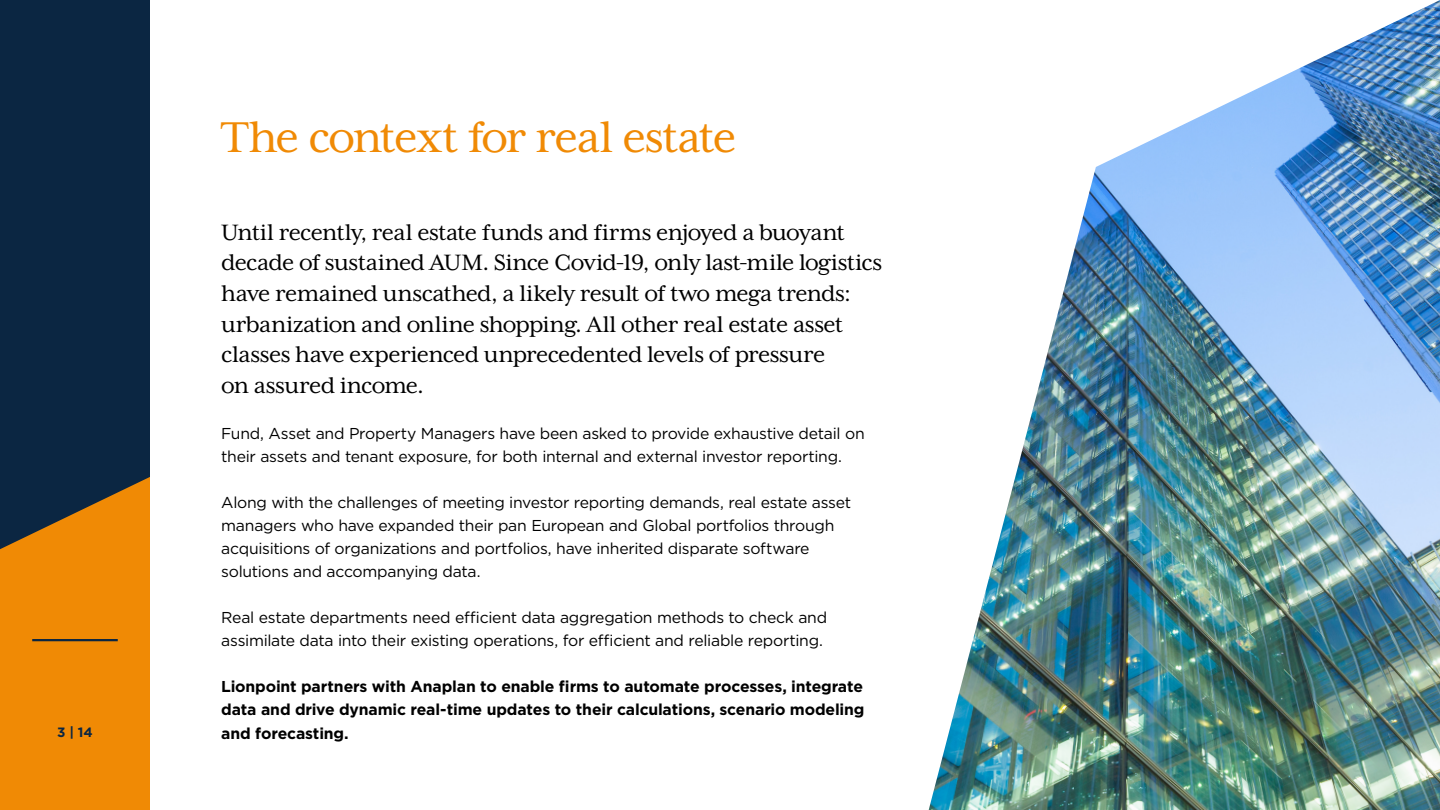
<style>
.page{position:relative;width:1440px;height:810px;background:#fff}
.page>*{position:absolute;margin:0;border:0;box-sizing:border-box;transform-origin:0 0}
.t1{font:49.5px "Mrs Eaves XL Serif OT";letter-spacing:-.04em;color:#f08a05}
.t2{font:25.5px/30.6px "Mrs Eaves XL Serif OT";letter-spacing:-.025em;color:#000}
.t3{font:15.75px/23.2px "Gotham";letter-spacing:-.015em;color:#000}
.t4{font:700 15.75px/23.2px "Gotham";letter-spacing:-.01em;color:#000;text-align:justify}
.t5{font:700 13.5px "Gotham";color:#0b2642}
</style>
<div class="page">
<div style="left:0;top:0;width:150px;height:810px;background:#0b2642"></div>
<svg style="left:0;top:477px;width:150px;height:333px;background:#d67e0b"></svg>
<hr style="left:32px;top:639px;width:86px;height:2px;background:#0b2642">
<img style="left:929px;top:0;width:511px;height:810px">
<p class="t5" style="left:57px;top:723px;width:37px">3 | 14</p>
<h1 class="t1" style="left:221px;top:111px;width:517px">The context for real estate</h1>
<p class="t2" style="left:221px;top:217px;width:662px">Until recently, real estate funds and firms enjoyed a buoyant decade of sustained AUM. Since Covid-19, only last-mile logistics have remained unscathed, a likely result of two mega trends: urbanization and online shopping. All other real estate asset classes have experienced unprecedented levels of pressure<br>on assured income.</p>
<p class="t3" style="left:221px;top:421px;width:645px">Fund, Asset and Property Managers have been asked to provide exhaustive detail on their assets and tenant exposure, for both internal and external investor reporting.</p>
<p class="t3" style="left:221px;top:490px;width:631px">Along with the challenges of meeting investor reporting demands, real estate asset managers who have expanded their pan European and Global portfolios through acquisitions of organizations and portfolios, have inherited disparate software solutions and accompanying data.</p>
<p class="t3" style="left:221px;top:606px;width:607px">Real estate departments need efficient data aggregation methods to check and assimilate data into their existing operations, for efficient and reliable reporting.</p>
<p class="t4" style="left:221px;top:675px;width:645px">Lionpoint partners with Anaplan to enable firms to automate processes, integrate data and drive dynamic real-time updates to their calculations, scenario modeling and forecasting.</p>
</div>
